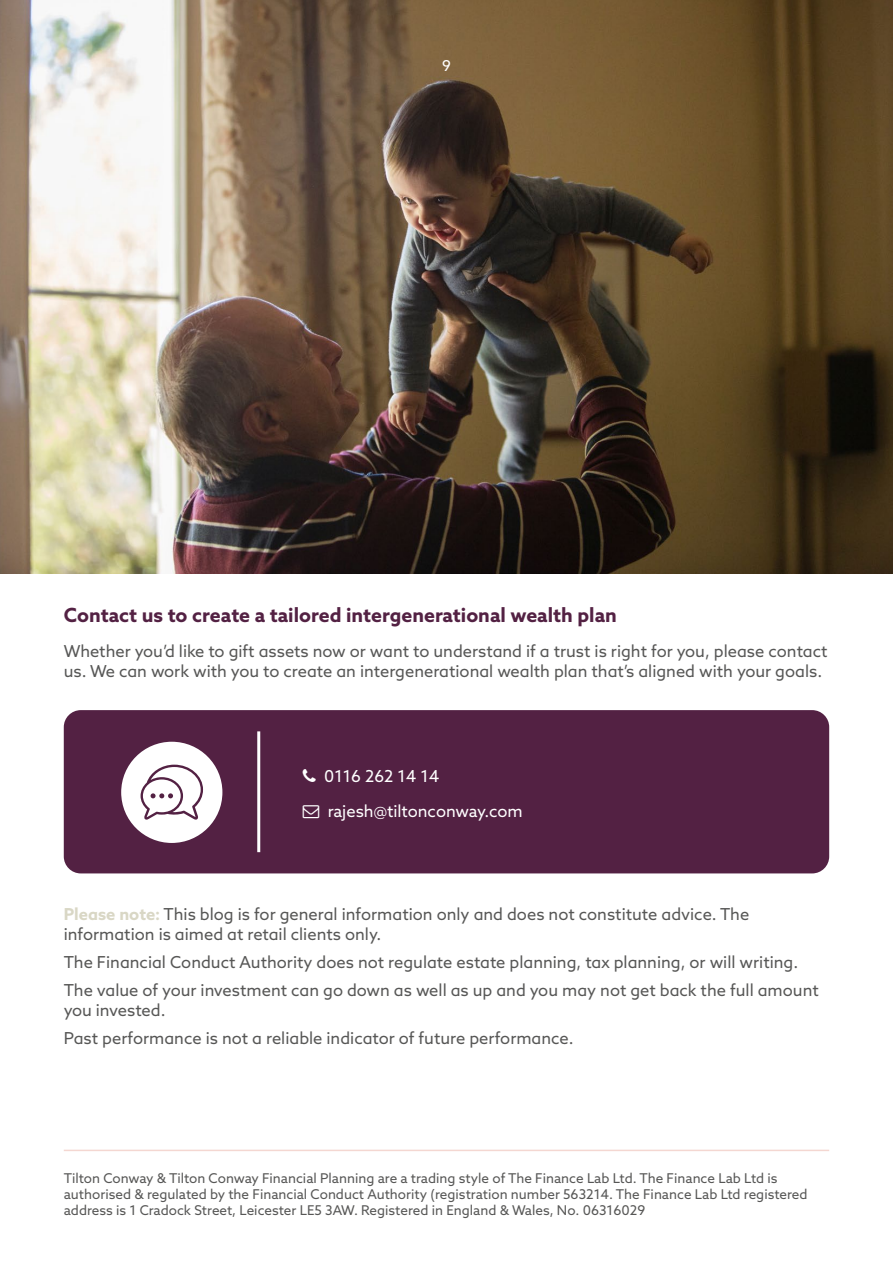
<style>
.page{position:relative;width:893px;height:1263px;background:#fff}
.page>*{position:absolute;margin:0;border:0;box-sizing:border-box;transform-origin:0 0}
.t1{font:700 19.5px "Azo Sans";color:#532143}
.t2{font:16.5px/19.8px "Azo Sans";color:#575756}
.t3{font:16.5px "Azo Sans";color:#fff}
.t4{font:15px "Azo Sans";color:#fff}
.t5{font:13.5px/16.2px "Azo Sans";color:#575756}
.s1{font-weight:700;color:#d9d7c5}
</style>
<div class="page">
<img style="left:0;top:0;width:893px;height:573px">
<div style="left:64px;top:710px;width:765px;height:163px;background:#532143;border-radius:17px"></div>
<hr style="left:257px;top:731px;width:3px;height:121px;background:#fff">
<div style="left:121px;top:742px;width:101px;height:101px;background:#fff;border-radius:50%"></div>
<svg style="left:141px;top:765px;width:62px;height:55px"></svg>
<hr style="left:64px;top:1150px;width:765px;height:1px;background:#f4d7d1">
<p class="t4" style="left:442px;top:56px;width:10px">9</p>
<p class="t1" style="left:64px;top:602px;width:555px">Contact us to create a tailored intergenerational wealth plan</p>
<p class="t2" style="left:64px;top:641px;width:765px">Whether you’d like to gift assets now or want to understand if a trust is right for you, please contact us. We can work with you to create an intergenerational wealth plan that’s aligned with your goals.</p>
<p class="t3" style="left:324px;top:765px;width:117px">0116 262 14 14</p>
<p class="t3" style="left:328px;top:800px;width:197px">rajesh@tiltonconway.com</p>
<p class="t2" style="left:64px;top:904px;width:687px"><span class="s1">Please note:</span> This blog is for general information only and does not constitute advice. The information is aimed at retail clients only.</p>
<p class="t2" style="left:64px;top:947px;width:757px;line-height:28.3px">The Financial Conduct Authority does not regulate estate planning, tax planning, or will writing.<br>The value of your investment can go down as well as up and you may not get back the full amount</p>
<p class="t2" style="left:64px;top:996px;width:512px;line-height:28.3px">you invested.<br>Past performance is not a reliable indicator of future performance.</p>
<p class="t5" style="left:64px;top:1170px;width:745px">Tilton Conway &amp; Tilton Conway Financial Planning are a trading style of The Finance Lab Ltd. The Finance Lab Ltd is authorised &amp; regulated by the Financial Conduct Authority (registration number 563214. The Finance Lab Ltd registered address is 1 Cradock Street, Leicester LE5 3AW. Registered in England &amp; Wales, No. 06316029</p>
</div>
